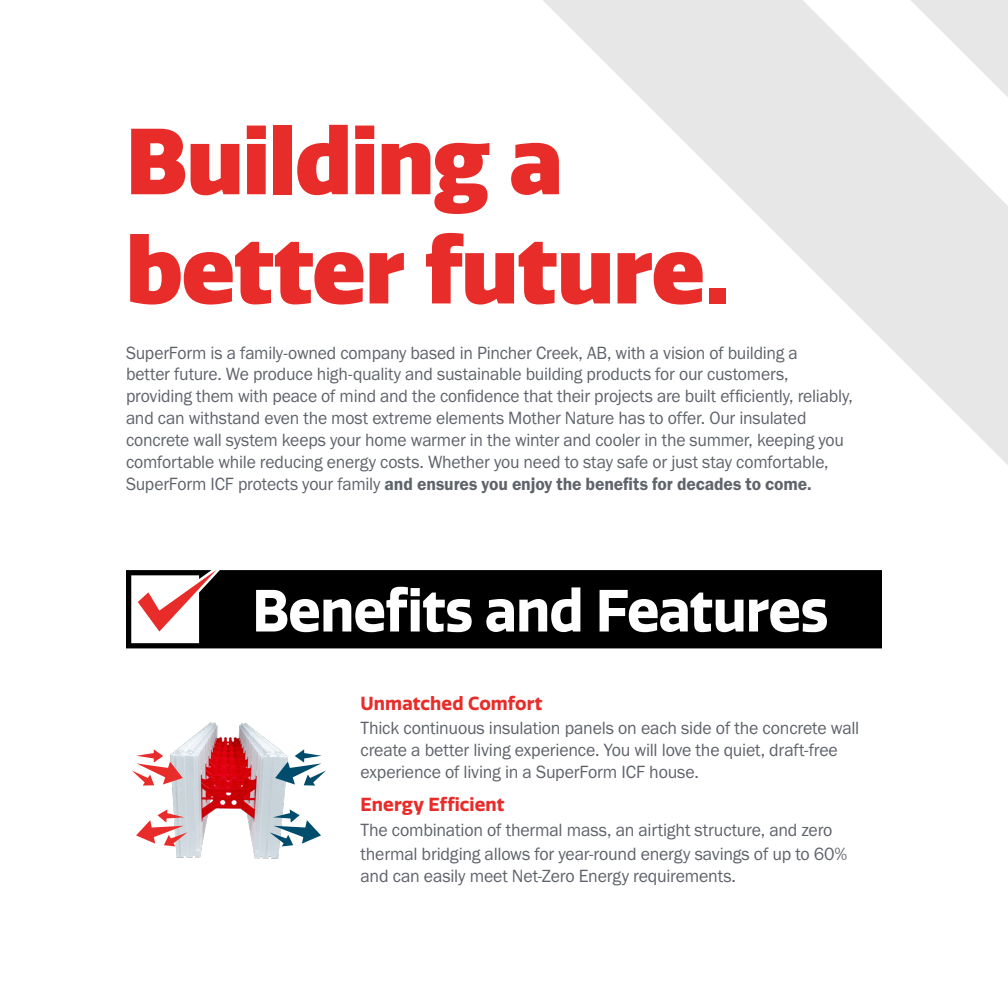
<style>
.page{position:relative;width:1008px;height:1008px;background:#fff}
.page>*{position:absolute;margin:0;border:0;box-sizing:border-box;transform-origin:0 0}
.t1{font:900 91px/109.2px "Quatro";letter-spacing:-.01em;color:#e82c2a}
.t2{font:700 57.75px "Quatro";letter-spacing:-.015em;color:#fff}
.t3{font:18.38px/21.9px "Franklin Gothic URW Boo";letter-spacing:-.01em;color:#5f636a;scale:.96 1}
.t4{font:18.38px/21.9px "Franklin Gothic URW Boo";letter-spacing:-.01em;color:#5f636a}
.t5{font:18.38px "Franklin Gothic URW Dem";letter-spacing:-.005em;color:#5f636a;scale:.96 1}
.t6{font:700 18.38px "Quatro";letter-spacing:.005em;color:#e82c2a}
.s1{font-family:"Franklin Gothic URW Boo"}
</style>
<div class="page">
<div style="left:126px;top:570px;width:756px;height:78px;background:#000"></div>
<svg style="left:138px;top:570px;width:79px;height:62px"></svg>
<svg style="left:543px;top:0;width:465px;height:465px"></svg>
<img style="left:172px;top:722px;width:114px;height:137px">
<svg style="left:136px;top:809px;width:51px;height:37px"></svg>
<svg style="left:270px;top:809px;width:51px;height:37px"></svg>
<svg style="left:132px;top:749px;width:51px;height:37px"></svg>
<svg style="left:275px;top:749px;width:51px;height:37px"></svg>
<h1 class="t1" style="left:126px;top:108px;width:605px">Building a better future.</h1>
<p class="t3" style="left:126px;top:341px;width:759px">SuperForm is a family-owned company based in Pincher Creek, AB, with a vision of building a<br>better future. We produce high-quality and sustainable building products for our customers, providing them with peace of mind and the confidence that their projects are built efficiently, reliably, and can withstand even the most extreme elements Mother Nature has to offer. Our insulated concrete wall system keeps your home warmer in the winter and cooler in the summer, keeping you comfortable while reducing energy costs. Whether you need to stay safe or just stay comfortable,</p>
<p class="t5" style="left:126px;top:472px;width:716px"><span class="s1">SuperForm ICF protects your family</span> and ensures you enjoy the benefits for decades to come.</p>
<h2 class="t2" style="left:252px;top:577px;width:578px">Benefits and Features</h2>
<p class="t6" style="left:361px;top:692px;width:184px">Unmatched Comfort</p>
<p class="t4" style="left:361px;top:717px;width:500px">Thick continuous insulation panels on each side of the concrete wall create a better living experience. You will love the quiet, draft-free experience of living in a SuperForm ICF house.</p>
<p class="t6" style="left:361px;top:794px;width:146px">Energy Efficient</p>
<p class="t4" style="left:361px;top:817px;width:488px;line-height:24.5px">The combination of thermal mass, an airtight structure, and zero thermal bridging allows for year-round energy savings of up to 60%</p>
<p class="t4" style="left:361px;top:865px;width:377px">and can easily meet Net-Zero Energy requirements.</p>
</div>
